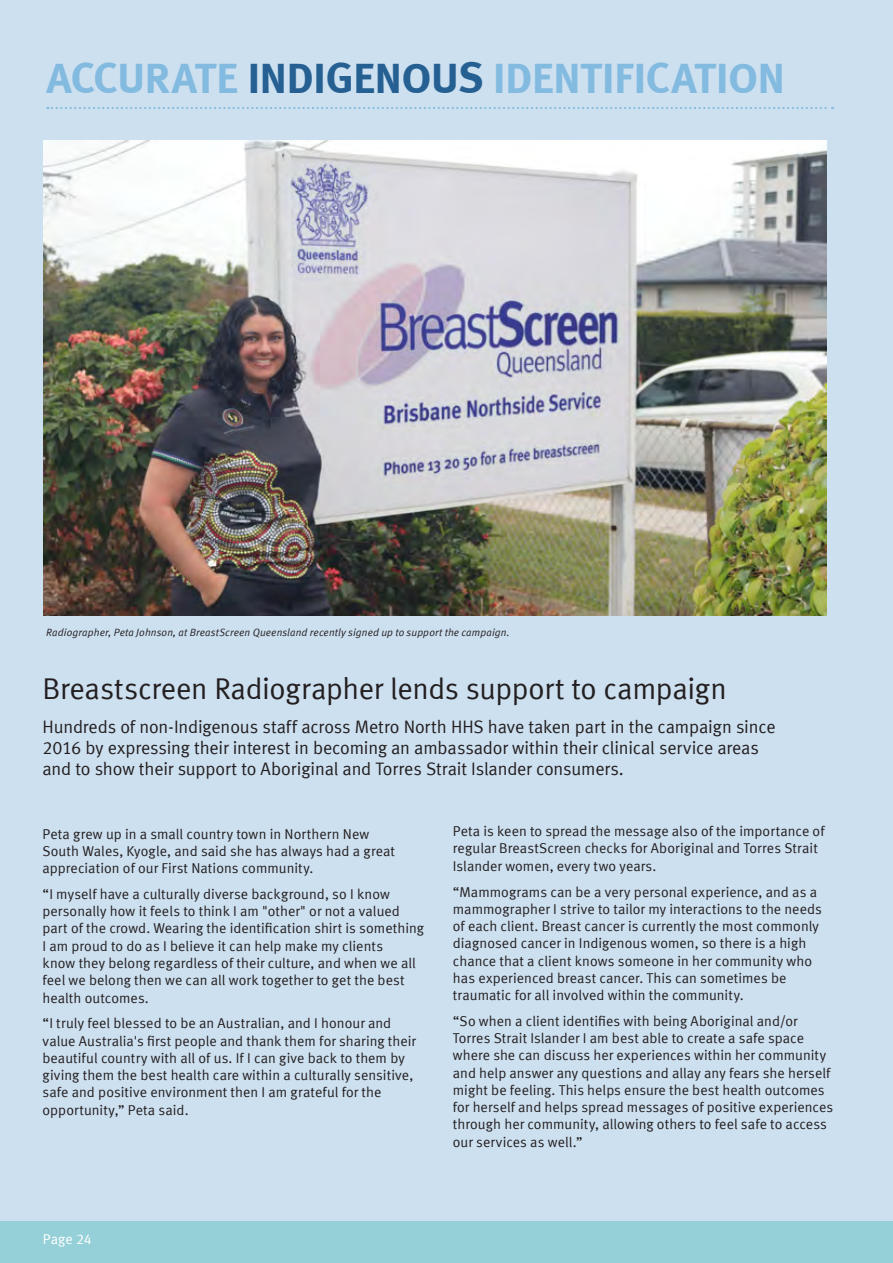
<style>
.page{position:relative;width:893px;height:1263px;background:#fff}
.page>*{position:absolute;margin:0;border:0;box-sizing:border-box;transform-origin:0 0}
.t1{font:43.5px "Meta Bold LF";letter-spacing:-.005em;color:#83badf}
.t2{font:30px "Meta Normal LF";letter-spacing:-.01em;color:#231f20}
.t3{font:18px/21px "Meta Normal LF";letter-spacing:-.01em;color:#231f20}
.t4{font:14.25px/17.2px "Meta Normal LF";letter-spacing:.005em;color:#231f20}
.t5{font:14.25px "Meta Normal LF";letter-spacing:.01em;color:#fff}
.t6{font:italic 10.5px "Meta Normal LF";letter-spacing:.015em;color:#231f20}
.s1{color:#266093}
</style>
<div class="page">
<div style="left:0;top:1220px;width:893px;height:43px;background:#95d0d8"></div>
<div style="left:0;top:0;width:892px;height:1220px;background:#cde0f0"></div>
<svg style="left:47px;top:107px;width:786px;height:2px"></svg>
<img style="left:43px;top:140px;width:783px;height:476px">
<h1 class="t1" style="left:46px;top:52px;width:740px">ACCURATE <span class="s1">INDIGENOUS</span> IDENTIFICATION</h1>
<p class="t6" style="left:46px;top:627px;width:465px">Radiographer, Peta Johnson, at BreastScreen Queensland recently signed up to support the campaign.</p>
<h2 class="t2" style="left:43px;top:671px;width:686px">Breastscreen Radiographer lends support to campaign</h2>
<p class="t3" style="left:43px;top:716px;width:734px">Hundreds of non-Indigenous staff across Metro North HHS have taken part in the campaign since<br>2016 by expressing their interest in becoming an ambassador within their clinical service areas and to show their support to Aboriginal and Torres Strait Islander consumers.</p>
<p class="t4" style="left:43px;top:825px;width:354px">Peta grew up in a small country town in Northern New<br>South Wales, Kyogle, and said she has always had a great appreciation of our First Nations community.</p>
<p class="t4" style="left:43px;top:885px;width:383px">“I myself have a culturally diverse background, so I know personally how it feels to think I am "other" or not a valued part of the crowd. Wearing the identification shirt is something I am proud to do as I believe it can help make my clients<br>know they belong regardless of their culture, and when we all feel we belong then we can all work together to get the best health outcomes.</p>
<p class="t4" style="left:43px;top:1014px;width:375px">“I truly feel blessed to be an Australian, and I honour and value Australia's first people and thank them for sharing their beautiful country with all of us. If I can give back to them by giving them the best health care within a culturally sensitive, safe and positive environment then I am grateful for the opportunity,” Peta said.</p>
<p class="t4" style="left:453px;top:822px;width:373px">Peta is keen to spread the message also of the importance of regular BreastScreen checks for Aboriginal and Torres Strait<br>Islander women, every two years.</p>
<p class="t4" style="left:453px;top:883px;width:371px">“Mammograms can be a very personal experience, and as a mammographer I strive to tailor my interactions to the needs of each client. Breast cancer is currently the most commonly diagnosed cancer in Indigenous women, so there is a high chance that a client knows someone in her community who has experienced breast cancer. This can sometimes be traumatic for all involved within the community.</p>
<p class="t4" style="left:453px;top:1012px;width:382px">“So when a client identifies with being Aboriginal and/or Torres Strait Islander I am best able to create a safe space where she can discuss her experiences within her community and help answer any questions and allay any fears she herself might be feeling. This helps ensure the best health outcomes for herself and helps spread messages of positive experiences through her community, allowing others to feel safe to access our services as well.”</p>
<p class="t5" style="left:43px;top:1231px;width:51px">Page 24</p>
</div>
